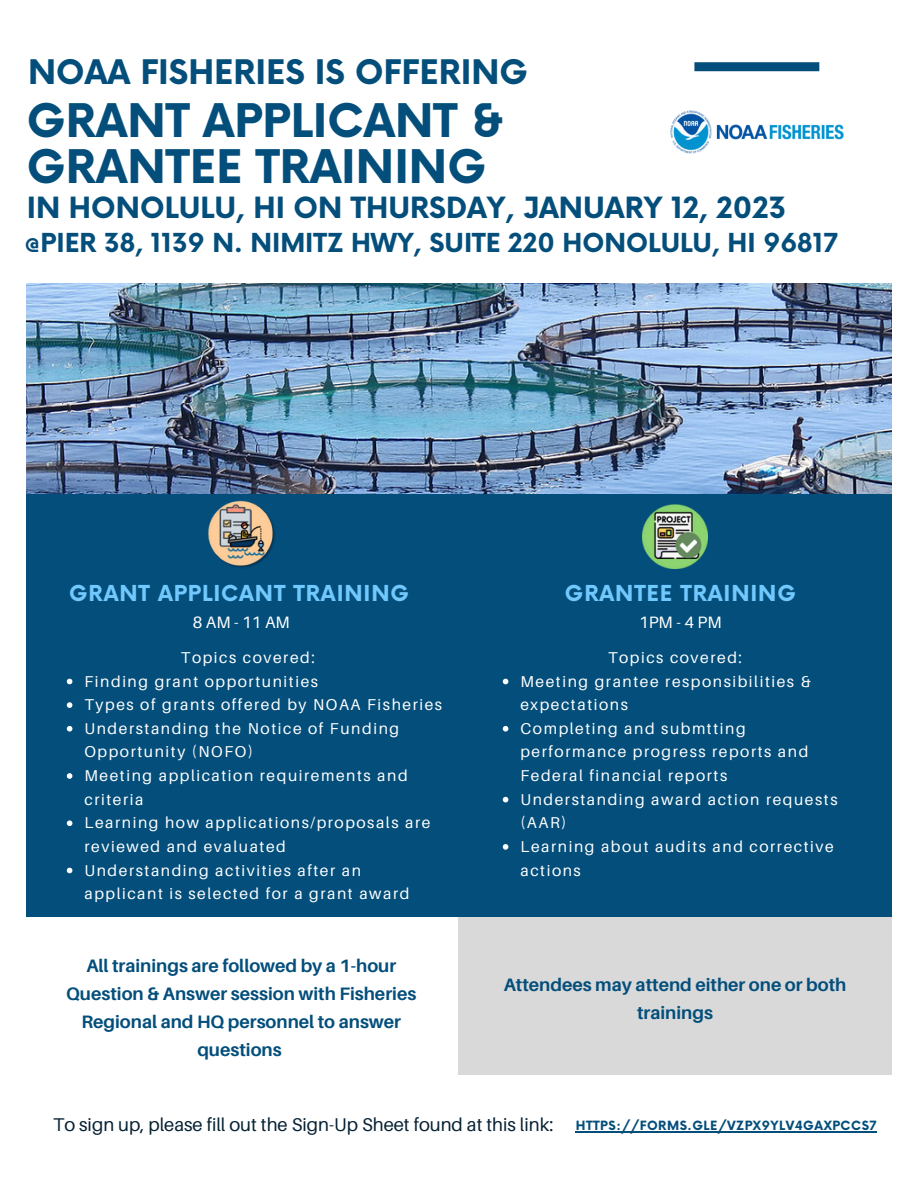
<style>
.page{position:relative;width:918px;height:1188px;background:#fff}
.page>*{position:absolute;margin:0;border:0;box-sizing:border-box;transform-origin:0 0}
.t1{font:700 45.15px/46.5px "Now";color:#034e7b}
.t2{font:700 33px "Now";color:#034e7b}
.t3{font:700 28.5px "Now";color:#034e7b}
.t4{font:700 25.5px "Now";color:#034e7b}
.t5{font:700 21.45px "Now";letter-spacing:.04em;color:#71c8fd}
.t6{font:18.45px "Aileron";color:#062133}
.t7{font:700 18px/28.2px "Aileron";color:#034e7b;text-align:center}
.t8{font:16.5px "Aileron";color:#fff}
.t9{font:15.75px/23.7px "Aileron";letter-spacing:.1em;color:#fff}
.s1{font-family:"Now";font-weight:700;font-size:12.45px;color:#034e7b}
</style>
<div class="page">
<div style="left:458px;top:854px;width:433px;height:221px;background:#d9d9d9"></div>
<img style="left:26px;top:284px;width:865px;height:210px">
<div style="left:26px;top:494px;width:865px;height:423px;background:#034e7b"></div>
<div style="left:694px;top:62px;width:125px;height:9px;background:#034e7b"></div>
<img style="left:670px;top:111px;width:174px;height:43px">
<svg style="left:67px;top:679px;width:5px;height:5px"></svg>
<svg style="left:67px;top:702px;width:5px;height:6px"></svg>
<svg style="left:67px;top:726px;width:5px;height:6px"></svg>
<svg style="left:67px;top:773px;width:5px;height:6px"></svg>
<svg style="left:67px;top:820px;width:5px;height:6px"></svg>
<svg style="left:67px;top:868px;width:5px;height:5px"></svg>
<svg style="left:503px;top:679px;width:5px;height:5px"></svg>
<svg style="left:503px;top:726px;width:5px;height:6px"></svg>
<svg style="left:503px;top:797px;width:5px;height:5px"></svg>
<svg style="left:503px;top:844px;width:5px;height:6px"></svg>
<img style="left:643px;top:504px;width:64px;height:64px">
<img style="left:208px;top:500px;width:67px;height:68px">
<hr style="left:576px;top:1131px;width:301px;height:2px;background:#034e7b">
<h2 class="t2" style="left:28px;top:54px;width:501px">NOAA FISHERIES IS OFFERING</h2>
<h1 class="t1" style="left:27px;top:100px;width:478px">GRANT APPLICANT &amp;<br>GRANTEE TRAINING</h1>
<h3 class="t3" style="left:27px;top:192px;width:761px">IN HONOLULU, HI ON THURSDAY, JANUARY 12, 2023</h3>
<h3 class="t4" style="left:25px;top:229px;width:815px">@PIER 38, 1139 N. NIMITZ HWY, SUITE 220 HONOLULU, HI 96817</h3>
<h3 class="t5" style="left:69px;top:582px;width:341px">GRANT APPLICANT TRAINING</h3>
<h3 class="t5" style="left:565px;top:582px;width:232px">GRANTEE TRAINING</h3>
<p class="t8" style="left:193px;top:612px;width:99px">8AM-11AM</p>
<p class="t8" style="left:639px;top:612px;width:84px">1PM-4PM</p>
<p class="t9" style="left:181px;top:645px;width:135px">Topics covered:</p>
<p class="t9" style="left:84px;top:669px;width:359px">Finding grant opportunities<br>Types of grants offered by NOAA Fisheries<br>Understanding the Notice of Funding<br>Opportunity (NOFO)<br>Meeting application requirements and criteria<br>Learning how applications/proposals are reviewed and evaluated<br>Understanding activities after an applicant is selected for a grant award</p>
<p class="t7" style="left:66px;top:951px;width:352px">All trainings are followed by a 1-hour<br>Question &amp; Answer session with Fisheries<br>Regional and HQ personnel to answer questions</p>
<p class="t9" style="left:608px;top:645px;width:135px">Topics covered:</p>
<p class="t9" style="left:520px;top:669px;width:319px">Meeting grantee responsibilities &amp; expectations<br>Completing and submtting performance progress reports and<br>Federal financial reports<br>Understanding award action requests (AAR)<br>Learning about audits and corrective actions</p>
<p class="t7" style="left:504px;top:970px;width:344px">Attendees may attend either one or both trainings</p>
<p class="t6" style="left:53px;top:1113px;width:825px">To sign up, please fill out the Sign-Up Sheet found at this link: <span class="s1">HTTPS://FORMS.GLE/VZPX9YLV4GAXPCCS7</span></p>
</div>
